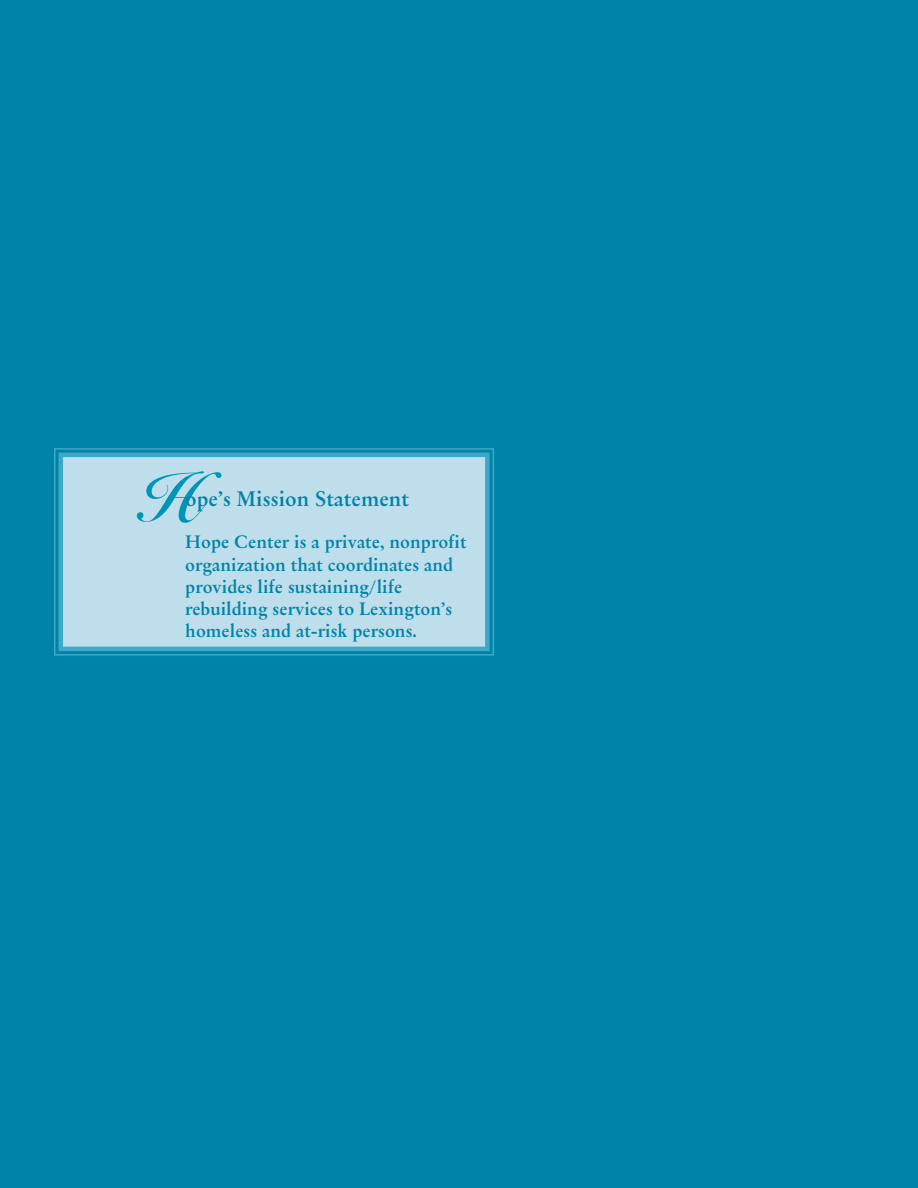
<style>
.page{position:relative;width:918px;height:1188px;background:#0083a9}
.page>*{position:absolute;margin:0;border:0;box-sizing:border-box;transform-origin:0 0}
.t1{font:700 72px "Snell BT";color:#0095b8}
.t2{font:700 21px "Original Garamond BT";color:#0083a9}
.t3{font:700 18px/22.4px "Original Garamond BT";color:#0083a9}
</style>
<div class="page">
<div style="left:61px;top:455px;width:426px;height:194px;background:#bddeea"></div>
<div style="left:54px;top:448px;width:440px;height:208px;border:2px solid #3ea9c6"></div>
<div style="left:58px;top:453px;width:432px;height:198px;border:4px solid #3ea9c6"></div>
<h1 class="t1" style="left:153px;top:471px;width:66px">H</h1>
<p class="t2" style="left:185px;top:491px;width:225px">ope’s Mission Statement</p>
<p class="t3" style="left:185px;top:533px;width:283px">Hope Center is a private, nonprofit organization that coordinates and provides life sustaining/life rebuilding services to Lexington’s homeless and at-risk persons.</p>
</div>
